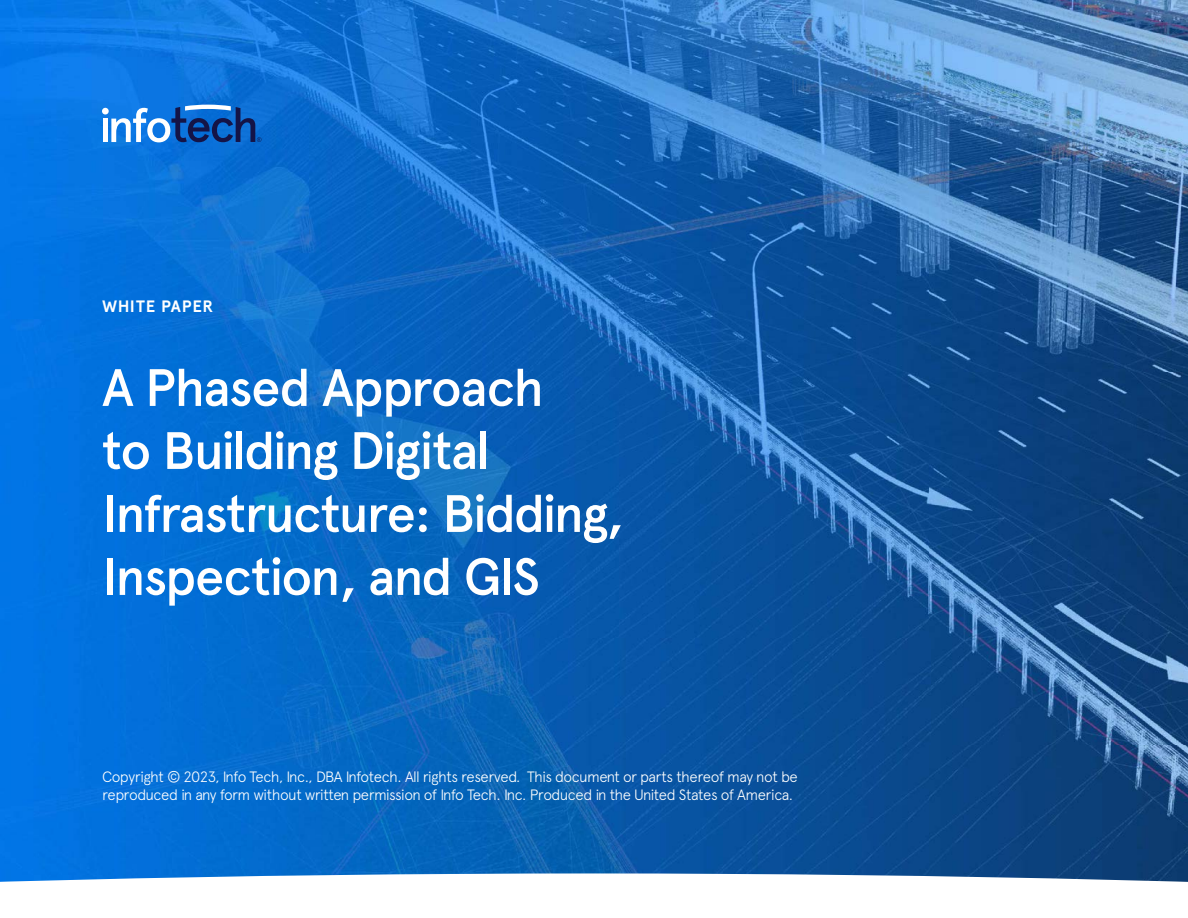
<style>
.page{position:relative;width:1188px;height:918px;background:#fff}
.page>*{position:absolute;margin:0;border:0;box-sizing:border-box;transform-origin:0 0}
.t1{font:500 52.5px/63px "Apercu Pro";letter-spacing:-.04em;color:#fff}
.t2{font:700 16.5px "Apercu Pro";letter-spacing:.04em;color:#fff}
.t3{font:300 15px/18px "Apercu Pro";letter-spacing:-.04em;color:#fff}
</style>
<div class="page">
<img style="left:0;top:0;width:1188px;height:873px">
<div style="left:102px;top:108px;width:7px;height:6px;background:#fff;border-radius:50%"></div>
<div style="left:103px;top:119px;width:5px;height:23px;background:#fff"></div>
<svg style="left:111px;top:105px;width:150px;height:37px;background:#3778c5"></svg>
<svg style="left:0;top:873px;width:1188px;height:9px"></svg>
<p class="t2" style="left:102px;top:293px;width:113px">WHITE PAPER</p>
<h1 class="t1" style="left:102px;top:354px;width:524px">A Phased Approach<br>to Building Digital<br>Infrastructure: Bidding,<br>Inspection, and GIS</h1>
<p class="t3" style="left:102px;top:766px;width:697px">Copyright © 2023, Info Tech, Inc., DBA Infotech. All rights reserved. This document or parts thereof may not be reproduced in any form without written permission of Info Tech. Inc. Produced in the United States of America.</p>
</div>
